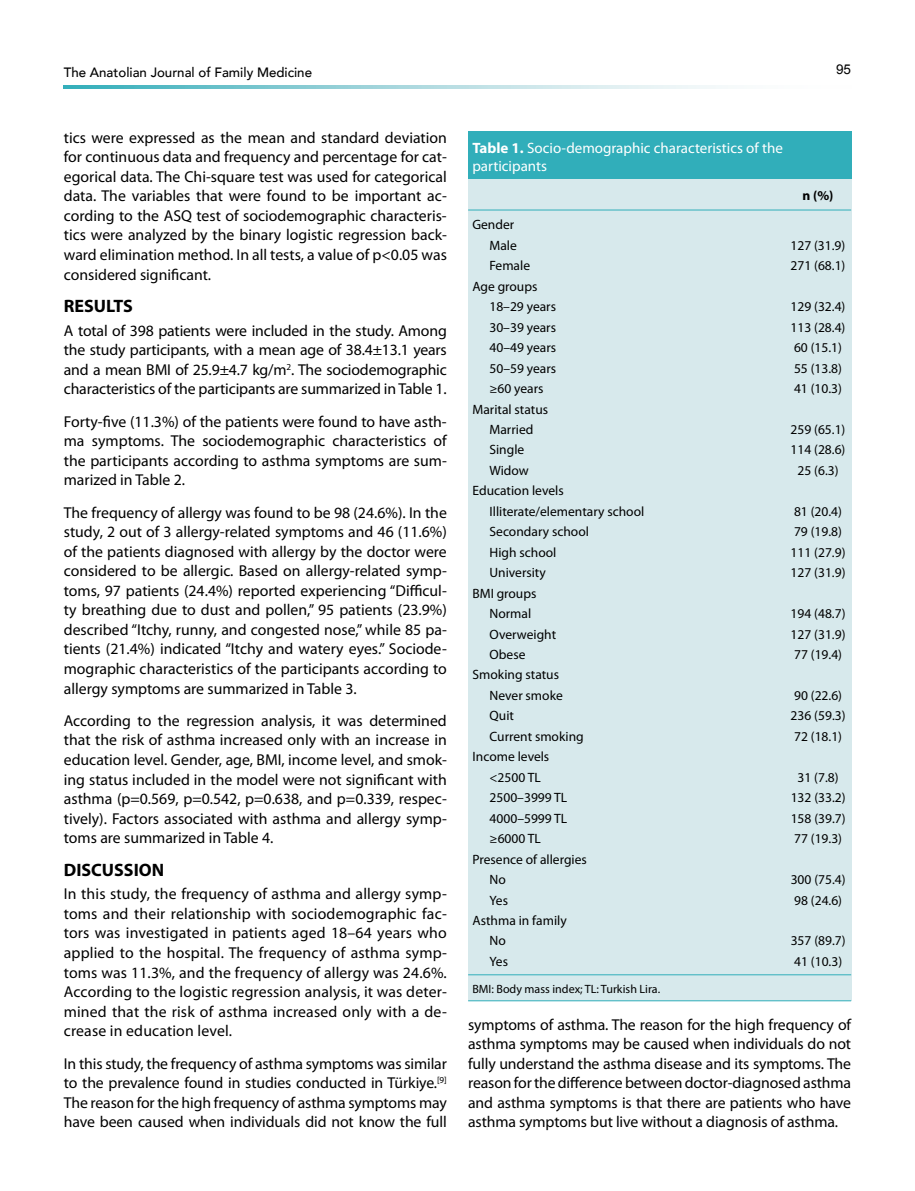
<style>
.page{position:relative;width:915px;height:1191px;background:#fff}
.page>*{position:absolute;margin:0;border:0;box-sizing:border-box;transform-origin:0 0}
.t1{font:700 18px "Myriad Pro";color:#000}
.t2{font:15.75px/19.5px "Myriad Pro";color:#000;text-align:justify}
.t3{font:15px/18px "Myriad Pro";color:#fff}
.t4{font:13.5px/20.4px "Myriad Pro";color:#000}
.t5{font:500 13.5px "Avenir";color:#000}
.t6{font:700 13.5px "Myriad Pro";color:#000}
.t7{font:13.5px "Arial";color:#000}
.t8{font:12px "Myriad Pro";color:#000}
.s1{font-weight:700}
</style>
<div class="page">
<svg style="left:64px;top:86px;width:658px;height:3px;background:#9fd5db"></svg>
<div style="left:468px;top:165px;width:382px;height:836px;background:#d7e9ec"></div>
<div style="left:468px;top:131px;width:382px;height:48px;background:#31aeba"></div>
<hr style="left:468px;top:210px;width:382px;height:1px;background:#31aeba">
<hr style="left:468px;top:974px;width:382px;height:1px;background:#31aeba">
<hr style="left:468px;top:1000px;width:382px;height:1px;background:#31aeba">
<p class="t5" style="left:64px;top:61px;width:250px">The Anatolian Journal of Family Medicine</p>
<p class="t7" style="left:835px;top:60px;width:17px">95</p>
<p class="t2" style="left:64px;top:127px;width:384px">tics were expressed as the mean and standard deviation for continuous data and frequency and percentage for cat&shy;egorical data. The Chi-square test was used for categorical data. The variables that were found to be important ac&shy;cording to the ASQ test of sociodemographic characteris&shy;tics were analyzed by the binary logistic regression back&shy;ward elimination method. In all tests, a value of p&lt;0.05 was considered significant.</p>
<p class="t1" style="left:64px;top:294px;width:71px">RESULTS</p>
<p class="t2" style="left:64px;top:320px;width:384px">A total of 398 patients were included in the study. Among the study participants, with a mean age of 38.4±13.1 years and a mean BMI of 25.9±4.7 kg/m<sup>2</sup>. The sociodemographic characteristics of the participants are summarized in Table 1.</p>
<p class="t2" style="left:64px;top:411px;width:384px">Forty-five (11.3%) of the patients were found to have asth&shy;ma symptoms. The sociodemographic characteristics of the participants according to asthma symptoms are sum&shy;marized in Table 2.</p>
<p class="t2" style="left:64px;top:502px;width:384px">The frequency of allergy was found to be 98 (24.6%). In the study, 2 out of 3 allergy-related symptoms and 46 (11.6%) of the patients diagnosed with allergy by the doctor were considered to be allergic. Based on allergy-related symp&shy;toms, 97 patients (24.4%) reported experiencing “Difficul&shy;ty breathing due to dust and pollen,” 95 patients (23.9%) described “Itchy, runny, and congested nose,” while 85 pa&shy;tients (21.4%) indicated “Itchy and watery eyes.” Sociode&shy;mographic characteristics of the participants according to allergy symptoms are summarized in Table 3.</p>
<p class="t2" style="left:64px;top:710px;width:384px">According to the regression analysis, it was determined that the risk of asthma increased only with an increase in education level. Gender, age, BMI, income level, and smok&shy;ing status included in the model were not significant with asthma (p=0.569, p=0.542, p=0.638, and p=0.339, respec&shy;tively). Factors associated with asthma and allergy symp&shy;toms are summarized in Table 4.</p>
<p class="t1" style="left:64px;top:857px;width:102px">DISCUSSION</p>
<p class="t2" style="left:64px;top:884px;width:384px">In this study, the frequency of asthma and allergy symp&shy;toms and their relationship with sociodemographic fac&shy;tors was investigated in patients aged 18–64 years who applied to the hospital. The frequency of asthma symp&shy;toms was 11.3%, and the frequency of allergy was 24.6%.<br>According to the logistic regression analysis, it was deter&shy;mined that the risk of asthma increased only with a de&shy;crease in education level.</p>
<p class="t2" style="left:64px;top:1053px;width:384px">In this study, the frequency of asthma symptoms was similar to the prevalence found in studies conducted in Türkiye.<sup>[9] </sup>The reason for the high frequency of asthma symptoms may have been caused when individuals did not know the full</p>
<p class="t3" style="left:472px;top:139px;width:312px"><span class="s1">Table 1.</span> Socio-demographic characteristics of the participants</p>
<p class="t4" style="left:472px;top:214px;width:46px;text-align:right">Gender<br>Male</p>
<p class="t6" style="left:802px;top:187px;width:32px">n (%)</p>
<p class="t4" style="left:790px;top:235px;width:56px">127 (31.9)</p>
<p class="t4" style="left:489px;top:255px;width:42px">Female</p>
<p class="t4" style="left:790px;top:255px;width:56px">271 (68.1)</p>
<p class="t4" style="left:489px;top:276px;width:68px;text-indent:-17px">Age groups<br>18–29 years</p>
<p class="t4" style="left:790px;top:296px;width:56px">129 (32.4)</p>
<p class="t4" style="left:489px;top:317px;width:68px">30–39 years</p>
<p class="t4" style="left:790px;top:317px;width:56px">113 (28.4)</p>
<p class="t4" style="left:489px;top:337px;width:68px">40–49 years</p>
<p class="t4" style="left:793px;top:337px;width:49px">60 (15.1)</p>
<p class="t4" style="left:489px;top:358px;width:68px">50–59 years</p>
<p class="t4" style="left:793px;top:358px;width:49px">55 (13.8)</p>
<p class="t4" style="left:489px;top:378px;width:56px">≥60 years</p>
<p class="t4" style="left:793px;top:378px;width:49px">41 (10.3)</p>
<p class="t4" style="left:472px;top:398px;width:77px;text-align:center">Marital status<br>Married</p>
<p class="t4" style="left:790px;top:419px;width:56px">259 (65.1)</p>
<p class="t4" style="left:489px;top:439px;width:36px">Single</p>
<p class="t4" style="left:790px;top:439px;width:56px">114 (28.6)</p>
<p class="t4" style="left:489px;top:460px;width:41px">Widow</p>
<p class="t4" style="left:797px;top:460px;width:43px">25 (6.3)</p>
<p class="t4" style="left:489px;top:480px;width:156px;text-indent:-17px">Education levels<br>Illiterate/elementary school</p>
<p class="t4" style="left:793px;top:501px;width:49px">81 (20.4)</p>
<p class="t4" style="left:489px;top:521px;width:101px">Secondary school</p>
<p class="t4" style="left:793px;top:521px;width:49px">79 (19.8)</p>
<p class="t4" style="left:489px;top:542px;width:68px">High school</p>
<p class="t4" style="left:790px;top:542px;width:56px">111 (27.9)</p>
<p class="t4" style="left:489px;top:562px;width:58px">University</p>
<p class="t4" style="left:790px;top:562px;width:56px">127 (31.9)</p>
<p class="t4" style="left:489px;top:582px;width:48px;text-indent:-17px">BMI groups<br>Normal</p>
<p class="t4" style="left:790px;top:603px;width:56px">194 (48.7)</p>
<p class="t4" style="left:489px;top:623px;width:68px">Overweight</p>
<p class="t4" style="left:790px;top:623px;width:56px">127 (31.9)</p>
<p class="t4" style="left:489px;top:644px;width:37px">Obese</p>
<p class="t4" style="left:793px;top:644px;width:49px">77 (19.4)</p>
<p class="t4" style="left:472px;top:664px;width:92px;text-align:right">Smoking status<br>Never smoke</p>
<p class="t4" style="left:793px;top:685px;width:49px">90 (22.6)</p>
<p class="t4" style="left:489px;top:705px;width:26px">Quit</p>
<p class="t4" style="left:790px;top:705px;width:56px">236 (59.3)</p>
<p class="t4" style="left:489px;top:726px;width:96px">Current smoking</p>
<p class="t4" style="left:793px;top:726px;width:49px">72 (18.1)</p>
<p class="t4" style="left:489px;top:746px;width:61px;text-indent:-17px">Income levels &lt;2500 TL</p>
<p class="t4" style="left:797px;top:767px;width:43px">31 (7.8)</p>
<p class="t4" style="left:489px;top:787px;width:79px">2500–3999 TL</p>
<p class="t4" style="left:790px;top:787px;width:56px">132 (33.2)</p>
<p class="t4" style="left:489px;top:807px;width:79px">4000–5999 TL</p>
<p class="t4" style="left:790px;top:807px;width:56px">158 (39.7)</p>
<p class="t4" style="left:489px;top:828px;width:53px">≥6000 TL</p>
<p class="t4" style="left:793px;top:828px;width:49px">77 (19.3)</p>
<p class="t4" style="left:489px;top:848px;width:99px;text-indent:-17px">Presence of allergies<br>No</p>
<p class="t4" style="left:790px;top:869px;width:56px">300 (75.4)</p>
<p class="t4" style="left:489px;top:889px;width:20px">Yes</p>
<p class="t4" style="left:793px;top:889px;width:49px">98 (24.6)</p>
<p class="t4" style="left:489px;top:910px;width:79px;text-indent:-17px">Asthma in family<br>No</p>
<p class="t4" style="left:790px;top:930px;width:56px">357 (89.7)</p>
<p class="t4" style="left:489px;top:951px;width:20px">Yes</p>
<p class="t4" style="left:793px;top:951px;width:49px">41 (10.3)</p>
<p class="t8" style="left:472px;top:981px;width:189px">BMI: Body mass index; TL: Turkish Lira.</p>
<p class="t2" style="left:468px;top:1014px;width:384px">symptoms of asthma. The reason for the high frequency of asthma symptoms may be caused when individuals do not fully understand the asthma disease and its symptoms. The reason for the difference between doctor-diagnosed asthma and asthma symptoms is that there are patients who have asthma symptoms but live without a diagnosis of asthma.</p>
</div>
